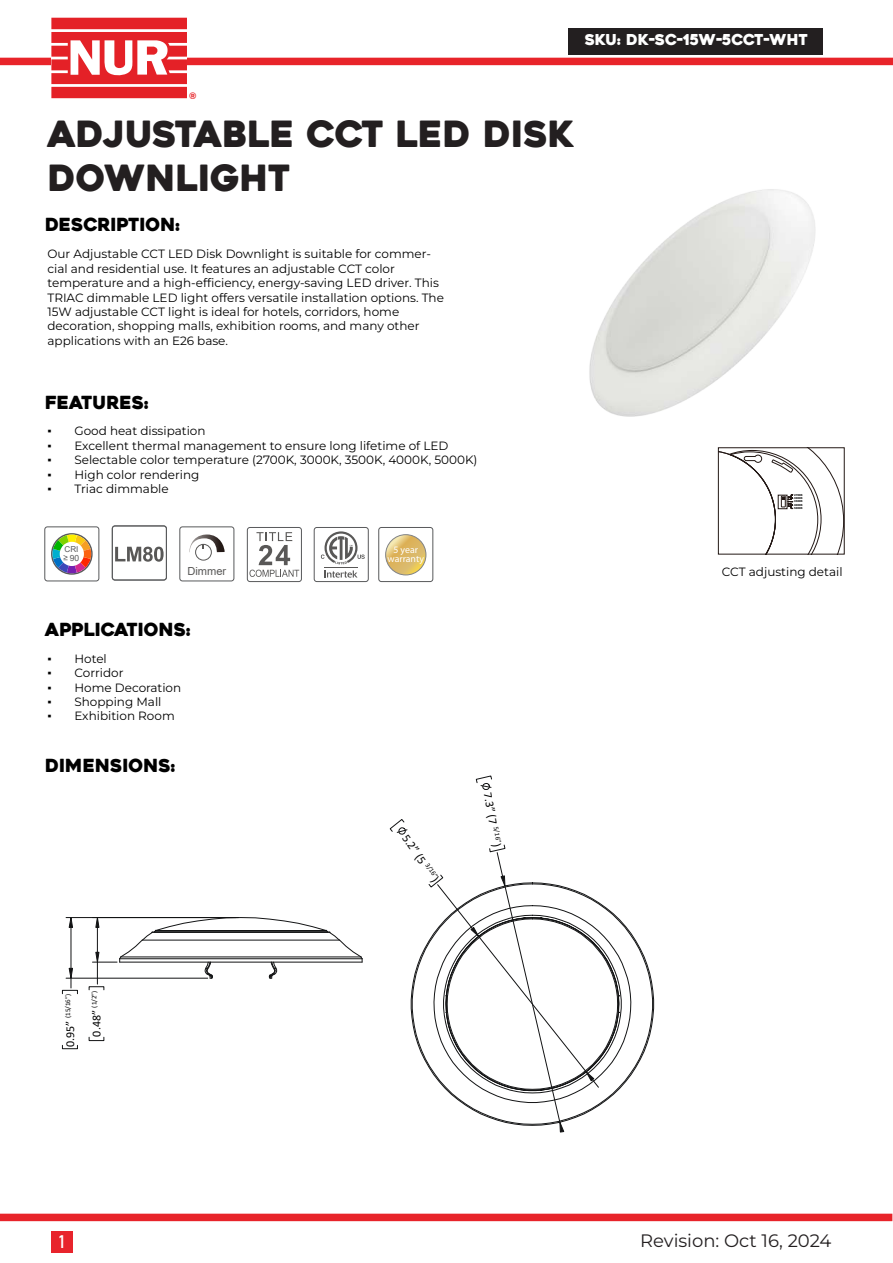
<style>
.page{position:relative;width:893px;height:1263px;background:#fff}
.page>*{position:absolute;margin:0;border:0;box-sizing:border-box;transform-origin:0 0}
.t1{font:36px/43.2px "Heavitas";color:#231f20}
.t2{font:18px "Heavitas";color:#000}
.t3{font:18px "Montserrat";color:#231f20}
.t4{font:18px "Bahnschrift";color:#fff}
.t5{font:15px "Heavitas";color:#fff}
.t6{font:12px/14.4px "Montserrat";color:#000}
.t7{font:12px "Calibri";color:#000}
.t8{font:11.1px "Arial";color:#595857}
.t9{font:9.9px/9.6px "Myriad Pro";color:#fff;text-align:center}
.t10{font:700 9.3px "Montserrat";color:#e72328}
.t11{font:8.55px "Arial";color:#58595b}
.t12{font:8.1px "Arial";color:#58595b}
.t13{font:7.05px "Calibri";color:#000}
.t14{font:700 3px/3.3px "Myriad Pro";color:#000;text-align:justify}
.s1{font-family:"Times New Roman"}
.s2{font-size:12px}
</style>
<div class="page">
<div style="left:568px;top:29px;width:255px;height:26px;background:#231f20"></div>
<div style="left:0;top:58px;width:893px;height:7px;background:#e8242a"></div>
<svg style="left:51px;top:18px;width:136px;height:80px"></svg>
<svg style="left:411px;top:934px;width:242px;height:140px"></svg>
<svg style="left:92px;top:917px;width:271px;height:67px"></svg>
<div style="left:89px;top:1037px;width:15px;height:4px;border:1px solid #121314"></div>
<div style="left:89px;top:986px;width:15px;height:4px;border:1px solid #121314"></div>
<hr style="left:66px;top:917px;width:170px;height:1px;background:#121314">
<hr style="left:66px;top:978px;width:142px;height:1px;background:#121314">
<hr style="left:71px;top:927px;width:1px;height:41px;background:#121314">
<svg style="left:69px;top:917px;width:4px;height:11px"></svg>
<svg style="left:69px;top:968px;width:4px;height:20px"></svg>
<div style="left:62px;top:1045px;width:16px;height:4px;border:1px solid #121314"></div>
<div style="left:62px;top:990px;width:16px;height:4px;border:1px solid #121314"></div>
<svg style="left:475px;top:775px;width:17px;height:15px"></svg>
<svg style="left:389px;top:819px;width:19px;height:16px"></svg>
<svg style="left:428px;top:844px;width:204px;height:288px"></svg>
<div style="left:0;top:1214px;width:892px;height:7px;background:#e8242a"></div>
<div style="left:51px;top:1231px;width:21px;height:21px;background:#e8242c"></div>
<img style="left:589px;top:189px;width:227px;height:228px">
<svg style="left:324px;top:570px;width:33px;height:8px"></svg>
<hr style="left:324px;top:567px;width:33px;height:1px;background:#595857">
<svg style="left:321px;top:531px;width:44px;height:33px"></svg>
<div style="left:314px;top:527px;width:55px;height:55px;border:1px solid #58595b;border-radius:3px"></div>
<div style="left:378px;top:527px;width:55px;height:55px;border:1px solid #58595b;border-radius:3px"></div>
<div style="left:247px;top:527px;width:55px;height:55px;border:1px solid #58595b;border-radius:3px"></div>
<svg style="left:115px;top:547px;width:49px;height:15px"></svg>
<div style="left:112px;top:525px;width:55px;height:55px;border:1px solid #58595b;border-radius:3px"></div>
<div style="left:195px;top:544px;width:17px;height:16px;border:1px solid #595857;border-radius:50%"></div>
<div style="left:179px;top:526px;width:55px;height:55px;border:1px solid #58595b;border-radius:3px"></div>
<svg style="left:189px;top:534px;width:36px;height:18px"></svg>
<div style="left:44px;top:526px;width:55px;height:55px;border:1px solid #58595b;border-radius:3px"></div>
<svg style="left:51px;top:533px;width:42px;height:42px"></svg>
<svg style="left:249px;top:532px;width:50px;height:45px"></svg>
<svg style="left:386px;top:535px;width:40px;height:40px"></svg>
<div style="left:385px;top:534px;width:41px;height:41px;border:1px solid #808285;border-radius:50%"></div>
<svg style="left:720px;top:449px;width:123px;height:103px"></svg>
<div style="left:718px;top:447px;width:127px;height:107px;border:1px solid #231815"></div>
<p class="t5" style="left:585px;top:31px;width:225px">SKU: DK-SC-15W-5CCT-WHT</p>
<p class="t10" style="left:189px;top:89px;width:9px">®</p>
<h1 class="t1" style="left:48px;top:113px;width:528px">ADJUSTABLE CCT LED DISK<br>DOWNLIGHT</h1>
<h2 class="t2" style="left:45px;top:214px;width:136px">DESCRIPTION:</h2>
<p class="t6" style="left:47px;top:246px;width:398px">Our Adjustable CCT LED Disk Downlight is suitable for commer&shy;cial and residential use. It features an adjustable CCT color temperature and a high-efficiency, energy-saving LED driver. This TRIAC dimmable LED light offers versatile installation options. The 15W adjustable CCT light is ideal for hotels, corridors, home decoration, shopping malls, exhibition rooms, and many other applications with an E26 base.</p>
<h2 class="t2" style="left:45px;top:391px;width:105px">FEATURES:</h2>
<p class="t6" style="left:47px;top:423px;width:160px"><span class="s1">▪</span> Good heat dissipation</p>
<p class="t6" style="left:47px;top:438px;width:402px"><span class="s1">▪</span> Excellent thermal management to ensure long lifetime of LED</p>
<p class="t6" style="left:47px;top:452px;width:431px"><span class="s1">▪</span> Selectable color temperature (2700K, 3000K, 3500K, 4000K, 5000K)</p>
<p class="t6" style="left:47px;top:467px;width:154px"><span class="s1">▪</span> High color rendering</p>
<p class="t6" style="left:47px;top:481px;width:123px"><span class="s1">▪</span> Triac dimmable</p>
<p class="t12" style="left:65px;top:544px;width:15px">CRI</p>
<p class="t11" style="left:70px;top:552px;width:11px">90</p>
<p class="t8" style="left:187px;top:563px;width:40px">Dimmer</p>
<h2 class="t2" style="left:45px;top:619px;width:147px">APPLICATIONS:</h2>
<p class="t6" style="left:47px;top:651px;width:61px"><span class="s1">▪</span> Hotel</p>
<p class="t6" style="left:47px;top:665px;width:78px"><span class="s1">▪</span> Corridor</p>
<p class="t6" style="left:47px;top:680px;width:135px"><span class="s1">▪</span> Home Decoration</p>
<p class="t6" style="left:47px;top:694px;width:115px"><span class="s1">▪</span> Shopping Mall</p>
<p class="t6" style="left:47px;top:708px;width:129px"><span class="s1">▪</span> Exhibition Room</p>
<h2 class="t2" style="left:45px;top:754px;width:131px">DIMENSIONS:</h2>
<p class="t9" style="left:387px;top:545px;width:38px">5 year warranty</p>
<p class="t7" style="left:412px;top:831px;width:57px;rotate:55deg">5.2” (5 <sup>3/16”</sup>)</p>
<p class="t7" style="left:496px;top:791px;width:57px;rotate:80deg">7.3” (7 <sup>5/16”</sup>)</p>
<p class="t14" style="left:794px;top:493px;width:10px">2700K 3000K 3500K 4000K 5000K</p>
<p class="t6" style="left:722px;top:564px;width:122px">CCT adjusting detail</p>
<p class="t13" style="left:63px;top:1047px;width:55px;rotate:-90deg"><span class="s2">0.95”</span> (15/16”)</p>
<p class="t13" style="left:89px;top:1036px;width:47px;rotate:-90deg"><span class="s2">0.48”</span> (1/2”)</p>
<h2 class="t4" style="left:59px;top:1228px;width:7px">1</h2>
<h2 class="t3" style="left:640px;top:1228px;width:193px">Revision: Oct 16, 2024</h2>
</div>
